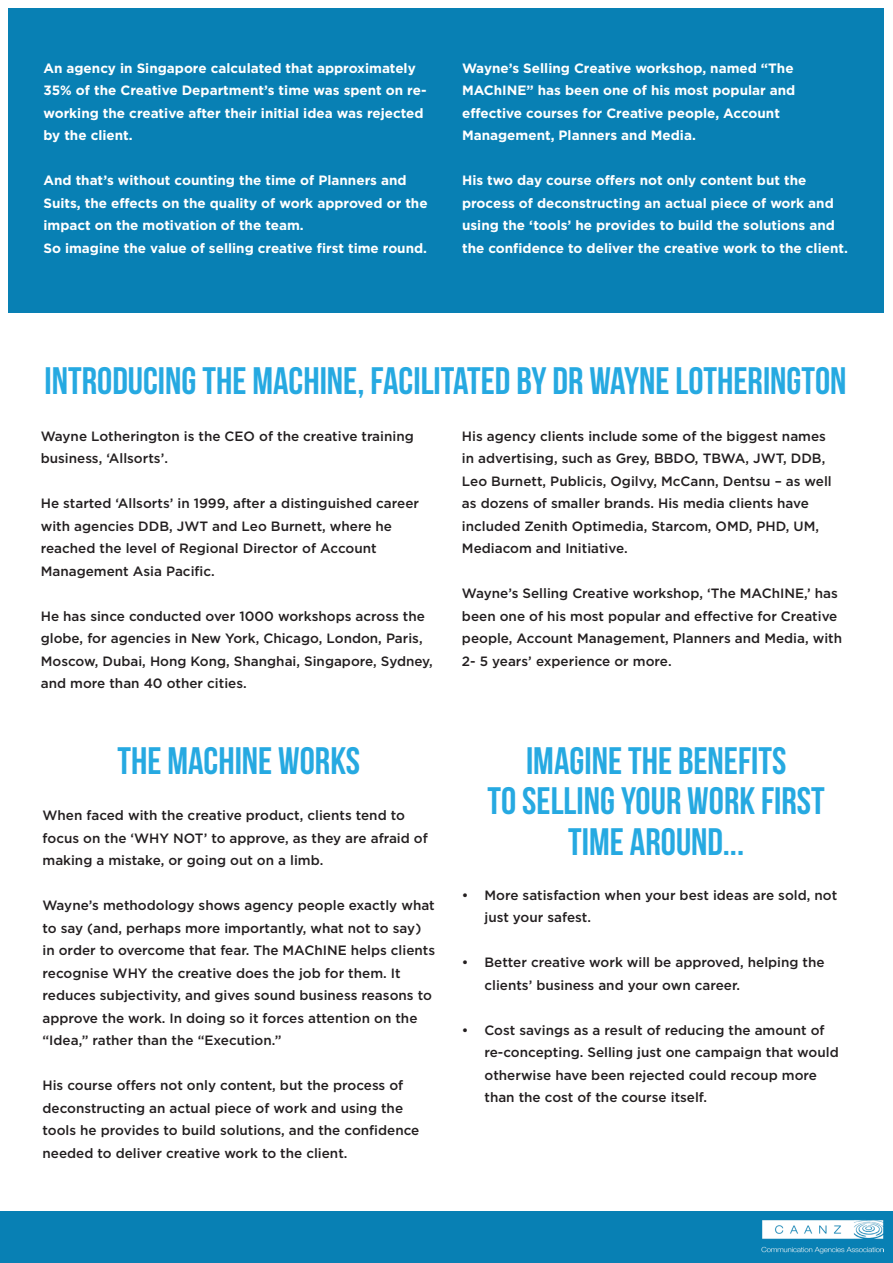
<style>
.page{position:relative;width:893px;height:1263px;background:#fff}
.page>*{position:absolute;margin:0;border:0;box-sizing:border-box;transform-origin:0 0}
.t1{font:38.25px/40.5px "Bebas Neue";color:#26a9e1;text-align:center}
.t2{font:500 13.5px/22.5px "Gotham";color:#231f20}
.t3{font:700 13.5px/22.5px "Gotham";color:#fff}
</style>
<div class="page">
<div style="left:0;top:1212px;width:893px;height:51px;background:#0880b4"></div>
<img style="left:761px;top:1220px;width:123px;height:33px">
<div style="left:9px;top:9px;width:875px;height:304px;background:#0880b4"></div>
<p class="t3" style="left:43px;top:56px;width:385px">An agency in Singapore calculated that approximately 35% of the Creative Department’s time was spent on re&shy;working the creative after their initial idea was rejected by the client.</p>
<p class="t3" style="left:43px;top:169px;width:386px">And that’s without counting the time of Planners and<br>Suits, the effects on the quality of work approved or the impact on the motivation of the team.</p>
<p class="t3" style="left:43px;top:236px;width:385px">So imagine the value of selling creative first time round.</p>
<p class="t3" style="left:462px;top:56px;width:335px">Wayne’s Selling Creative workshop, named “The MAChINE” has been one of his most popular and effective courses for Creative people, Account Management, Planners and Media.</p>
<p class="t3" style="left:462px;top:169px;width:387px">His two day course offers not only content but the process of deconstructing an actual piece of work and using the ‘tools’ he provides to build the solutions and the confidence to deliver the creative work to the client.</p>
<p class="t1" style="left:45px;top:360px;width:803px">INTRODUCING THE MAChINE, FACILITATED BY DR WAYNE LOTHERINGTON</p>
<p class="t2" style="left:41px;top:424px;width:374px">Wayne Lotherington is the CEO of the creative training business, ‘Allsorts’.</p>
<p class="t2" style="left:41px;top:492px;width:380px">He started ‘Allsorts’ in 1999, after a distinguished career with agencies DDB, JWT and Leo Burnett, where he reached the level of Regional Director of Account Management Asia Pacific.</p>
<p class="t2" style="left:41px;top:604px;width:393px">He has since conducted over 1000 workshops across the globe, for agencies in New York, Chicago, London, Paris, Moscow, Dubai, Hong Kong, Shanghai, Singapore, Sydney, and more than 40 other cities.</p>
<p class="t2" style="left:462px;top:424px;width:371px">His agency clients include some of the biggest names in advertising, such as Grey, BBDO, TBWA, JWT, DDB, Leo Burnett, Publicis, Ogilvy, McCann, Dentsu – as well as dozens of smaller brands. His media clients have included Zenith Optimedia, Starcom, OMD, PHD, UM, Mediacom and Initiative.</p>
<p class="t2" style="left:462px;top:582px;width:382px">Wayne’s Selling Creative workshop, ‘The MAChINE,’ has been one of his most popular and effective for Creative people, Account Management, Planners and Media, with 2- 5 years’ experience or more.</p>
<p class="t1" style="left:117px;top:740px;width:244px">THE MACHINE WORKS</p>
<p class="t1" style="left:488px;top:740px;width:339px">IMAGINE THE BENEFITS<br>TO SELLING YOUR WORK FIRST<br>TIME AROUND...</p>
<p class="t2" style="left:43px;top:804px;width:387px">When faced with the creative product, clients tend to focus on the ‘WHY NOT’ to approve, as they are afraid of making a mistake, or going out on a limb.</p>
<p class="t2" style="left:43px;top:894px;width:394px">Wayne’s methodology shows agency people exactly what to say (and, perhaps more importantly, what not to say) in order to overcome that fear. The MAChINE helps clients recognise WHY the creative does the job for them. It reduces subjectivity, and gives sound business reasons to approve the work. In doing so it forces attention on the “Idea,” rather than the “Execution.”</p>
<p class="t2" style="left:43px;top:1074px;width:378px">His course offers not only content, but the process of deconstructing an actual piece of work and using the tools he provides to build solutions, and the confidence needed to deliver creative work to the client.</p>
<p class="t2" style="left:484px;top:883px;width:354px;text-indent:-23px">• More satisfaction when your best ideas are sold, not just your safest.</p>
<p class="t2" style="left:484px;top:951px;width:342px;text-indent:-23px">• Better creative work will be approved, helping the clients’ business and your own career.</p>
<p class="t2" style="left:484px;top:1018px;width:356px;text-indent:-23px">• Cost savings as a result of reducing the amount of re-concepting. Selling just one campaign that would otherwise have been rejected could recoup more than the cost of the course itself.</p>
</div>
